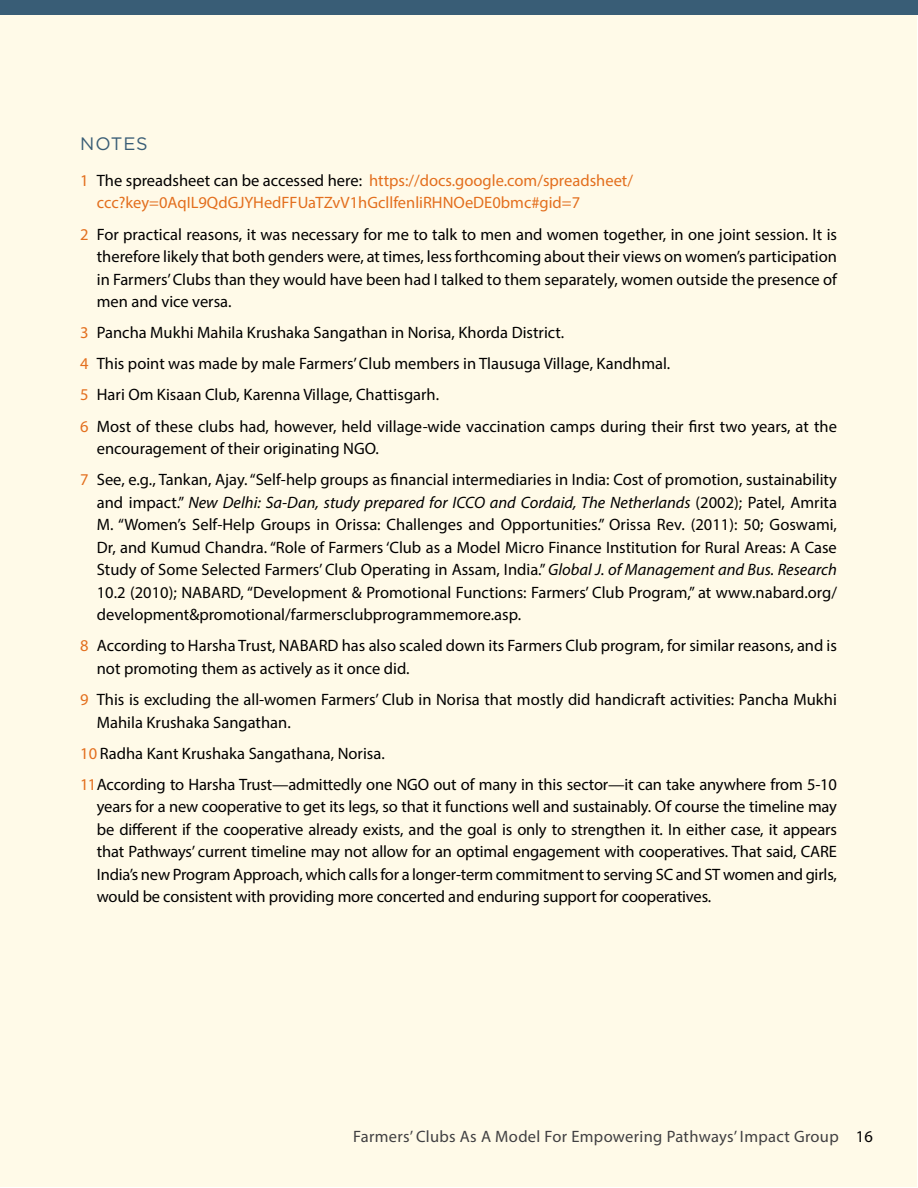
<style>
.page{position:relative;width:918px;height:1188px;background:#fff}
.page>*{position:absolute;margin:0;border:0;box-sizing:border-box;transform-origin:0 0}
.t1{font:18px "Gotham";color:#395d76}
.t2{font:16.5px/22.5px "Myriad Pro";color:#000}
.t3{font:16.5px/22.5px "Myriad Pro";color:#e36f1e}
.t4{font:16.5px "Myriad Pro";letter-spacing:.02em;color:#414042}
.s1{color:#000}
.s2{color:#e36f1e}
.s3{font-style:italic}
</style>
<div class="page">
<div style="left:1px;top:16px;width:916px;height:1171px;background:#fffae8"></div>
<div style="left:0;top:0;width:918px;height:15px;background:#395d76"></div>
<p class="t1" style="left:80px;top:134px;width:69px">NOTES</p>
<p class="t3" style="left:97px;top:169px;width:538px;text-indent:-16px">1 <span class="s1">The spreadsheet can be accessed here:</span> https://docs.google.com/spreadsheet/ ccc?key=0AqIL9QdGJYHedFFUaTZvV1hGcllfenliRHNOeDE0bmc#gid=7</p>
<p class="t2" style="left:97px;top:222px;width:742px;text-align:justify;text-indent:-16px"><span class="s2">2</span> For practical reasons, it was necessary for me to talk to men and women together, in one joint session. It is therefore likely that both genders were, at times, less forthcoming about their views on women’s participation in Farmers’ Clubs than they would have been had I talked to them separately, women outside the presence of men and vice versa.</p>
<p class="t2" style="left:80px;top:317px;width:758px;line-height:31.2px"><span class="s2">3</span> Pancha Mukhi Mahila Krushaka Sangathan in Norisa, Khorda District.<br><span class="s2">4</span> This point was made by male Farmers’ Club members in Tlausuga Village, Kandhmal.<br><span class="s2">5</span> Hari Om Kisaan Club, Karenna Village, Chattisgarh.<br><span class="s2">6</span> Most of these clubs had, however, held village-wide vaccination camps during their first two years, at the</p>
<p class="t2" style="left:80px;top:433px;width:758px;line-height:31.2px;text-indent:16px">encouragement of their originating NGO.<br><span class="s2">7</span> See, e.g., Tankan, Ajay. “Self-help groups as financial intermediaries in India: Cost of promotion, sustainability</p>
<p class="t2" style="left:97px;top:491px;width:742px;text-align:justify">and impact.” <span class="s3">New Delhi: Sa-Dan, study prepared for ICCO and Cordaid, The Netherlands</span> (2002); Patel, Amrita M. “Women’s Self-Help Groups in Orissa: Challenges and Opportunities.” Orissa Rev. (2011): 50; Goswami, Dr, and Kumud Chandra. “Role of Farmers ‘Club as a Model Micro Finance Institution for Rural Areas: A Case Study of Some Selected Farmers’ Club Operating in Assam, India.” <span class="s3">Global J. of Management and Bus. Research </span>10.2 (2010); NABARD, “Development &amp; Promotional Functions: Farmers’ Club Program,” at www.nabard.org/ development&amp;promotional/farmersclubprogrammemore.asp.</p>
<p class="t2" style="left:97px;top:634px;width:742px;text-indent:-16px"><span class="s2">8</span> According to Harsha Trust, NABARD has also scaled down its Farmers Club program, for similar reasons, and is not promoting them as actively as it once did.</p>
<p class="t2" style="left:97px;top:688px;width:742px;text-indent:-16px"><span class="s2">9</span> This is excluding the all-women Farmers’ Club in Norisa that mostly did handicraft activities: Pancha Mukhi<br>Mahila Krushaka Sangathan.</p>
<p class="t2" style="left:80px;top:737px;width:758px;line-height:31.2px"><span class="s2">10</span> Radha Kant Krushaka Sangathana, Norisa.<br><span class="s2">11</span>According to Harsha Trust—admittedly one NGO out of many in this sector—it can take anywhere from 5-10</p>
<p class="t2" style="left:97px;top:795px;width:742px;text-align:justify">years for a new cooperative to get its legs, so that it functions well and sustainably. Of course the timeline may be different if the cooperative already exists, and the goal is only to strengthen it. In either case, it appears that Pathways’ current timeline may not allow for an optimal engagement with cooperatives. That said, CARE India’s new Program Approach, which calls for a longer-term commitment to serving SC and ST women and girls, would be consistent with providing more concerted and enduring support for cooperatives.</p>
<p class="t4" style="left:353px;top:1126px;width:521px">Farmers’ Clubs As A Model For Empowering Pathways’ Impact Group <span class="s1">16</span></p>
</div>
